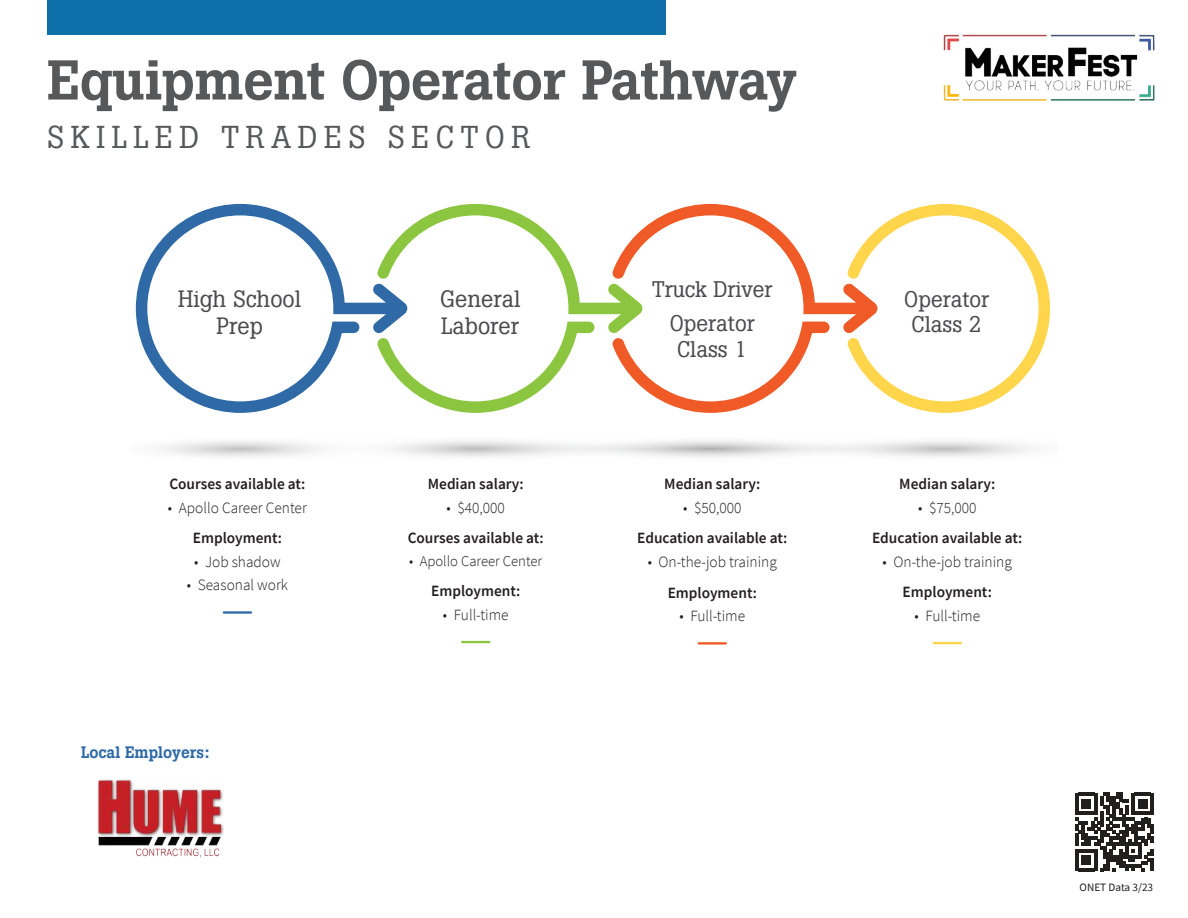
<style>
.page{position:relative;width:1188px;height:918px;background:#fff}
.page>*{position:absolute;margin:0;border:0;box-sizing:border-box;transform-origin:0 0}
.t1{font:500 55.5px "Boton";letter-spacing:-.01em;color:#57585a}
.t2{font:31.5px "Boton";letter-spacing:.21em;color:#57585a}
.t3{font:23.55px/26.5px "Boton";color:#4c4c4e}
.t4{font:22.5px/34px "Boton";color:#4c4c4e;text-align:center}
.t5{font:500 16.5px "Boton";color:#2f6aa7}
.t6{font:600 15.6px "Source Sans Pro";color:#221f1f}
.t7{font:300 15.6px "Source Sans Pro";color:#221f1f}
.t8{font:300 15px "Source Sans Pro";color:#221f1f}
.t9{font:11.25px "Source Sans Pro";color:#221f1f}
</style>
<div class="page">
<svg style="left:1075px;top:793px;width:79px;height:78px"></svg>
<img style="left:943px;top:34px;width:212px;height:67px">
<div style="left:47px;top:0;width:618px;height:35px;background:#0f6fa9"></div>
<svg style="left:136px;top:204px;width:241px;height:209px"></svg>
<svg style="left:377px;top:204px;width:673px;height:209px"></svg>
<hr style="left:224px;top:611px;width:27px;height:3px;background:#2f6aa7">
<hr style="left:462px;top:641px;width:27px;height:2px;background:#8cc63f">
<hr style="left:699px;top:642px;width:27px;height:3px;background:#f05a26">
<hr style="left:934px;top:642px;width:27px;height:2px;background:#fed54b">
<img style="left:97px;top:779px;width:126px;height:79px">
<h1 class="t1" style="left:47px;top:59px;width:751px">Equipment Operator Pathway</h1>
<h2 class="t2" style="left:47px;top:125px;width:485px">SKILLED TRADES SECTOR</h2>
<h3 class="t3" style="left:178px;top:288px;width:124px;line-height:27px;text-align:center">High School<br>Prep</h3>
<p class="t6" style="left:169px;top:478px;width:138px">Courses available at:</p>
<p class="t7" style="left:168px;top:501px;width:141px">• Apollo Career Center</p>
<p class="t6" style="left:193px;top:532px;width:91px">Employment:</p>
<p class="t7" style="left:194px;top:555px;width:88px">• Job shadow</p>
<p class="t7" style="left:187px;top:578px;width:103px">• Seasonal work</p>
<p class="t5" style="left:81px;top:746px;width:130px">Local Employers:</p>
<h3 class="t3" style="left:440px;top:288px;width:82px">General<br>Laborer</h3>
<h3 class="t4" style="left:652px;top:275px;width:122px">Truck Driver<br>Operator</h3>
<h3 class="t4" style="left:677px;top:334px;width:72px">Class 1</h3>
<p class="t6" style="left:428px;top:478px;width:97px">Median salary:</p>
<p class="t7" style="left:447px;top:501px;width:60px">• $40,000</p>
<p class="t6" style="left:408px;top:532px;width:138px">Courses available at:</p>
<p class="t8" style="left:409px;top:555px;width:135px">• Apollo Career Center</p>
<p class="t6" style="left:431px;top:585px;width:91px">Employment:</p>
<p class="t7" style="left:443px;top:608px;width:67px">• Full-time</p>
<p class="t6" style="left:664px;top:478px;width:97px">Median salary:</p>
<p class="t7" style="left:683px;top:501px;width:60px">• $50,000</p>
<p class="t6" style="left:637px;top:532px;width:152px">Education available at:</p>
<p class="t7" style="left:648px;top:555px;width:131px">• On-the-job training</p>
<p class="t6" style="left:668px;top:586px;width:91px">Employment:</p>
<p class="t7" style="left:679px;top:609px;width:67px">• Full-time</p>
<h3 class="t4" style="left:904px;top:288px;width:86px;line-height:25.5px">Operator<br>Class 2</h3>
<p class="t6" style="left:899px;top:478px;width:97px">Median salary:</p>
<p class="t7" style="left:918px;top:501px;width:60px">• $75,000</p>
<p class="t6" style="left:872px;top:532px;width:152px">Education available at:</p>
<p class="t7" style="left:883px;top:555px;width:131px">• On-the-job training</p>
<p class="t6" style="left:903px;top:586px;width:91px">Employment:</p>
<p class="t7" style="left:914px;top:609px;width:67px">• Full-time</p>
<p class="t9" style="left:1080px;top:883px;width:75px">ONET Data 3/23</p>
</div>
